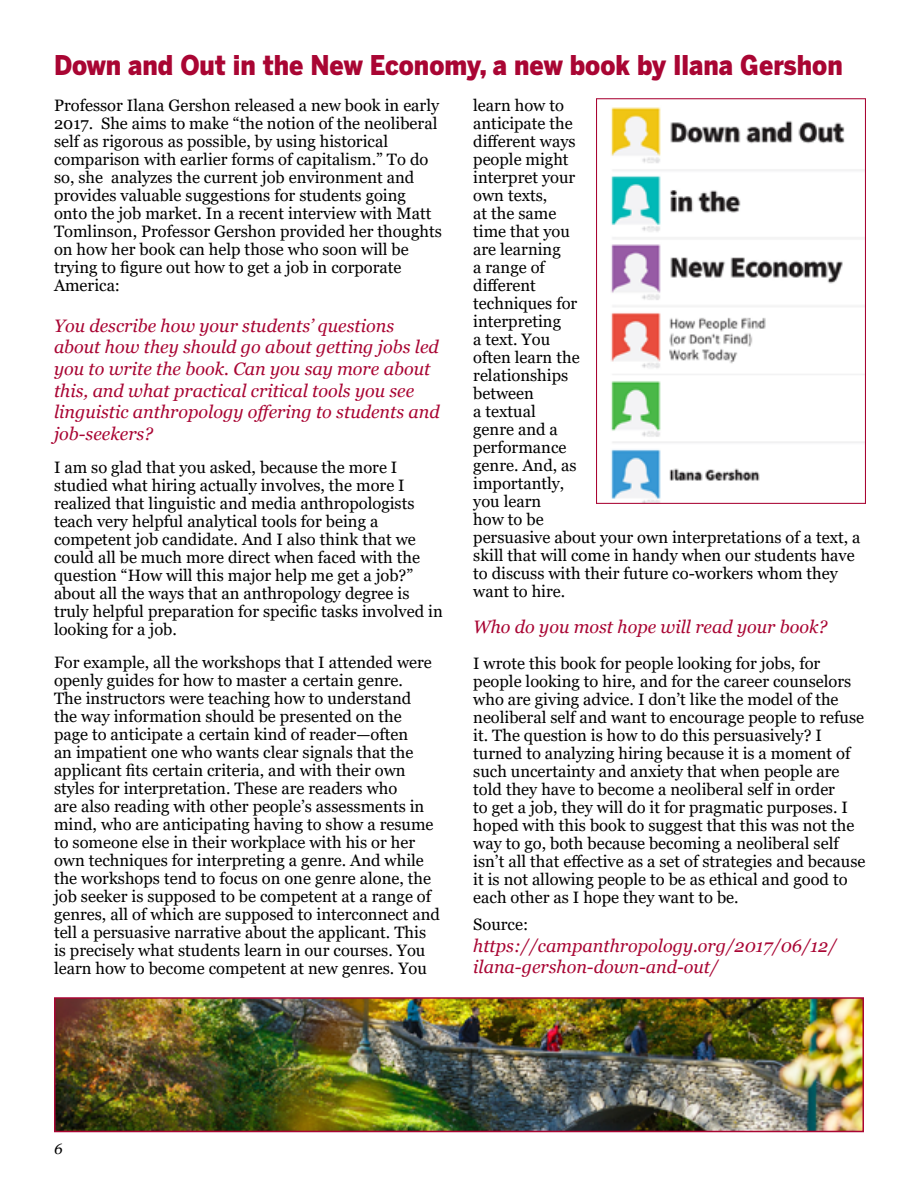
<style>
.page{position:relative;width:918px;height:1188px;background:#fff}
.page>*{position:absolute;margin:0;border:0;box-sizing:border-box;transform-origin:0 0}
.t1{font:900 27px "Benton Sans";color:#a90533;scale:.9 1}
.t2{font:italic 18px/21.6px "Georgia";color:#a90533}
.t3{font:16.5px/18px "Georgia";color:#000}
.t4{font:italic 15px "Georgia";color:#000}
</style>
<div class="page">
<img style="left:57px;top:1000px;width:804px;height:129px">
<div style="left:54px;top:997px;width:810px;height:135px;border:2px solid #a90533"></div>
<img style="left:611px;top:107px;width:253px;height:395px">
<div style="left:596px;top:98px;width:270px;height:406px;border:1px solid #a90533"></div>
<h1 class="t1" style="left:54px;top:48px;width:878px">Down and Out in the New Economy, a new book by Ilana Gershon</h1>
<p class="t3" style="left:54px;top:96px;width:389px">Professor Ilana Gershon released a new book in early 2017. She aims to make “the notion of the neoliberal self as rigorous as possible, by using historical comparison with earlier forms of capitalism.” To do so, she analyzes the current job environment and provides valuable suggestions for students going onto the job market. In a recent interview with Matt Tomlinson, Professor Gershon provided her thoughts on how her book can help those who soon will be trying to figure out how to get a job in corporate America:</p>
<p class="t2" style="left:54px;top:315px;width:387px">You describe how your students’ questions about how they should go about getting jobs led you to write the book. Can you say more about this, and what practical critical tools you see linguistic anthropology offering to students and job-seekers?</p>
<p class="t3" style="left:54px;top:458px;width:390px">I am so glad that you asked, because the more I studied what hiring actually involves, the more I realized that linguistic and media anthropologists teach very helpful analytical tools for being a competent job candidate. And I also think that we could all be much more direct when faced with the question “How will this major help me get a job?” about all the ways that an anthropology degree is truly helpful preparation for specific tasks involved in looking for a job.</p>
<p class="t3" style="left:54px;top:653px;width:388px">For example, all the workshops that I attended were openly guides for how to master a certain genre.<br>The instructors were teaching how to understand<br>the way information should be presented on the page to anticipate a certain kind of reader—often<br>an impatient one who wants clear signals that the applicant fits certain criteria, and with their own styles for interpretation. These are readers who<br>are also reading with other people’s assessments in mind, who are anticipating having to show a resume to someone else in their workplace with his or her own techniques for interpreting a genre. And while the workshops tend to focus on one genre alone, the job seeker is supposed to be competent at a range of genres, all of which are supposed to interconnect and tell a persuasive narrative about the applicant. This is precisely what students learn in our courses. You learn how to become competent at new genres. You</p>
<p class="t3" style="left:473px;top:96px;width:389px">learn how to<br>anticipate the<br>different ways<br>people might<br>interpret your<br>own texts,<br>at the same<br>time that you<br>are learning<br>a range of<br>different<br>techniques for<br>interpreting<br>a text. You<br>often learn the<br>relationships<br>between<br>a textual<br>genre and a<br>performance<br>genre. And, as<br>importantly,<br>you learn<br>how to be<br>persuasive about your own interpretations of a text, a skill that will come in handy when our students have to discuss with their future co-workers whom they want to hire.</p>
<p class="t2" style="left:473px;top:616px;width:356px">Who do you most hope will read your book?</p>
<p class="t3" style="left:473px;top:655px;width:394px">I wrote this book for people looking for jobs, for people looking to hire, and for the career counselors who are giving advice. I don’t like the model of the neoliberal self and want to encourage people to refuse it. The question is how to do this persuasively? I turned to analyzing hiring because it is a moment of such uncertainty and anxiety that when people are told they have to become a neoliberal self in order<br>to get a job, they will do it for pragmatic purposes. I hoped with this book to suggest that this was not the way to go, both because becoming a neoliberal self isn’t all that effective as a set of strategies and because it is not allowing people to be as ethical and good to each other as I hope they want to be.</p>
<p class="t3" style="left:473px;top:916px;width:57px">Source:</p>
<p class="t2" style="left:473px;top:935px;width:365px">https://campanthropology.org/2017/06/12/ ilana-gershon-down-and-out/</p>
<p class="t4" style="left:54px;top:1140px;width:10px">6</p>
</div>
